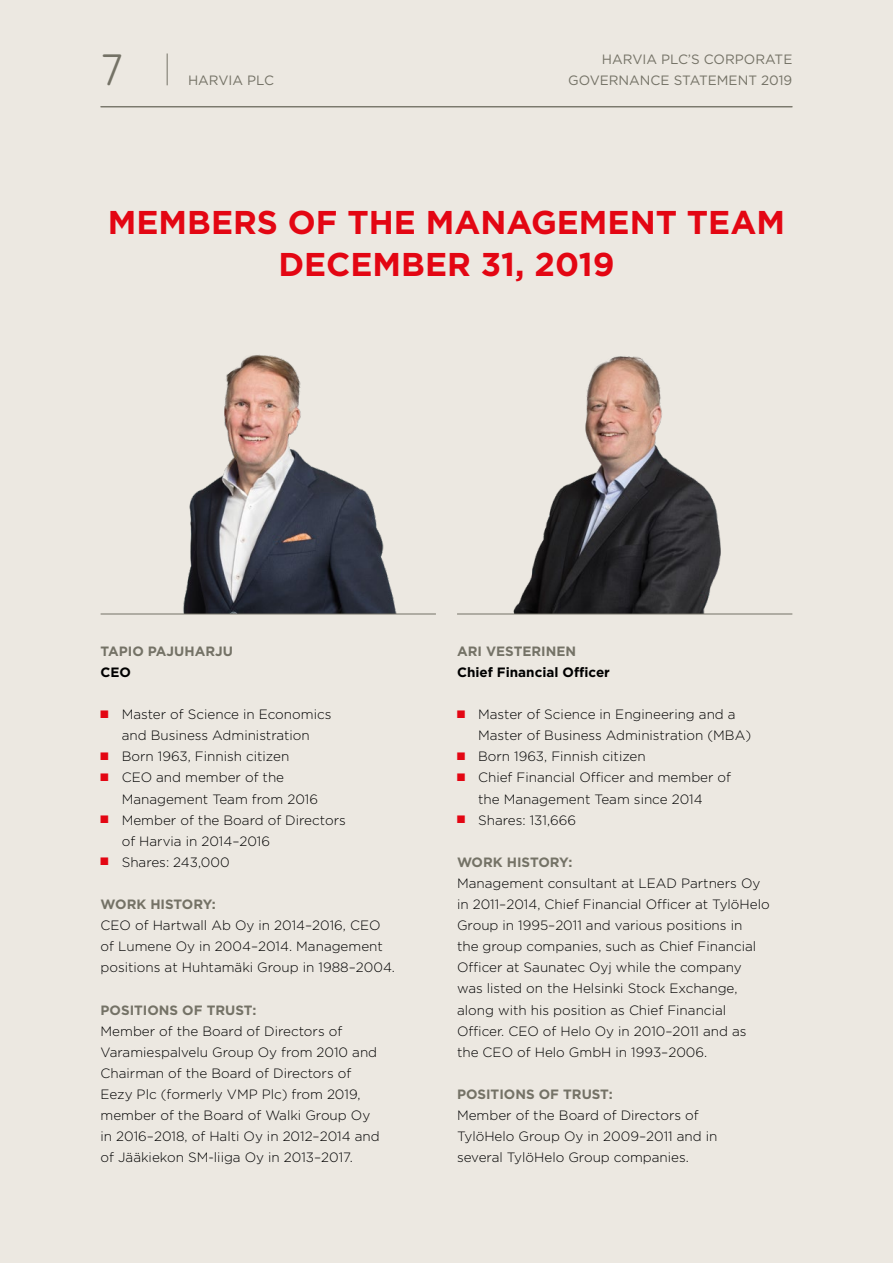
<style>
.page{position:relative;width:893px;height:1263px;background:#ece8e1}
.page>*{position:absolute;margin:0;border:0;box-sizing:border-box;transform-origin:0 0}
.t1{font:300 42px "Chevin Pro";color:#747266}
.t2{font:700 33px/42.2px "Gotham";color:#e30613;text-align:center}
.t3{font:300 13.5px/21.1px "Gotham";color:#000}
.t4{font:700 13.5px "Gotham";color:#747266}
.t5{font:13.5px/21.1px "Gotham";color:#747266;text-align:right}
.t6{font:700 13.5px "Gotham";color:#000}
.s1{font-family:"Monotype Sorts";font-weight:400;font-size:10.5px;color:#e30613}
</style>
<div class="page">
<img style="left:101px;top:354px;width:335px;height:260px">
<img style="left:457px;top:356px;width:335px;height:258px">
<hr style="left:101px;top:614px;width:335px;height:1px;background:#747266">
<hr style="left:457px;top:614px;width:335px;height:1px;background:#747266">
<hr style="left:167px;top:54px;width:1px;height:31px;background:#747266">
<hr style="left:101px;top:106px;width:691px;height:1px;background:#747266">
<h1 class="t1" style="left:101px;top:41px;width:25px">7</h1>
<p class="t5" style="left:188px;top:70px;width:87px">HARVIA PLC</p>
<p class="t5" style="left:568px;top:49px;width:226px">HARVIA PLC’S CORPORATE<br>GOVERNANCE STATEMENT 2019</p>
<h2 class="t2" style="left:108px;top:201px;width:679px">MEMBERS OF THE MANAGEMENT TEAM<br>DECEMBER 31, 2019</h2>
<p class="t4" style="left:101px;top:642px;width:134px">TAPIO PAJUHARJU</p>
<p class="t6" style="left:101px;top:663px;width:32px">CEO</p>
<p class="t3" style="left:101px;top:703px;width:232px;text-align:center"><span class="s1">■</span> Master of Science in Economics and Business Administration</p>
<p class="t3" style="left:101px;top:746px;width:190px"><span class="s1">■</span> Born 1963, Finnish citizen</p>
<p class="t3" style="left:122px;top:767px;width:198px;text-indent:-21px"><span class="s1">■</span> CEO and member of the<br>Management Team from 2016</p>
<p class="t3" style="left:122px;top:809px;width:226px;text-indent:-21px"><span class="s1">■</span> Member of the Board of Directors of Harvia in 2014–2016</p>
<p class="t3" style="left:101px;top:851px;width:131px"><span class="s1">■</span> Shares: 243,000</p>
<p class="t4" style="left:101px;top:895px;width:117px">WORK HISTORY:</p>
<p class="t3" style="left:101px;top:914px;width:296px">CEO of Hartwall Ab Oy in 2014–2016, CEO of Lumene Oy in 2004–2014. Management positions at Huhtamäki Group in 1988–2004.</p>
<p class="t4" style="left:101px;top:1001px;width:157px">POSITIONS OF TRUST:</p>
<p class="t3" style="left:101px;top:1020px;width:281px">Member of the Board of Directors of Varamiespalvelu Group Oy from 2010 and Chairman of the Board of Directors of Eezy Plc (formerly VMP Plc) from 2019, member of the Board of Walki Group Oy in 2016–2018, of Halti Oy in 2012–2014 and of Jääkiekon SM-liiga Oy in 2013–2017.</p>
<p class="t4" style="left:457px;top:642px;width:121px">ARI VESTERINEN</p>
<p class="t6" style="left:457px;top:663px;width:154px">Chief Financial Officer</p>
<p class="t3" style="left:478px;top:703px;width:274px;text-indent:-21px"><span class="s1">■</span> Master of Science in Engineering and a<br>Master of Business Administration (MBA)</p>
<p class="t3" style="left:457px;top:746px;width:190px"><span class="s1">■</span> Born 1963, Finnish citizen</p>
<p class="t3" style="left:457px;top:767px;width:276px;text-align:center"><span class="s1">■</span> Chief Financial Officer and member of the Management Team since 2014</p>
<p class="t3" style="left:457px;top:809px;width:121px"><span class="s1">■</span> Shares: 131,666</p>
<p class="t4" style="left:457px;top:853px;width:117px">WORK HISTORY:</p>
<p class="t3" style="left:457px;top:872px;width:314px">Management consultant at LEAD Partners Oy in 2011–2014, Chief Financial Officer at TylöHelo Group in 1995–2011 and various positions in<br>the group companies, such as Chief Financial Officer at Saunatec Oyj while the company was listed on the Helsinki Stock Exchange, along with his position as Chief Financial Officer. CEO of Helo Oy in 2010–2011 and as the CEO of Helo GmbH in 1993–2006.</p>
<p class="t4" style="left:457px;top:1085px;width:157px">POSITIONS OF TRUST:</p>
<p class="t3" style="left:457px;top:1104px;width:262px">Member of the Board of Directors of<br>TylöHelo Group Oy in 2009–2011 and in several TylöHelo Group companies.</p>
</div>
